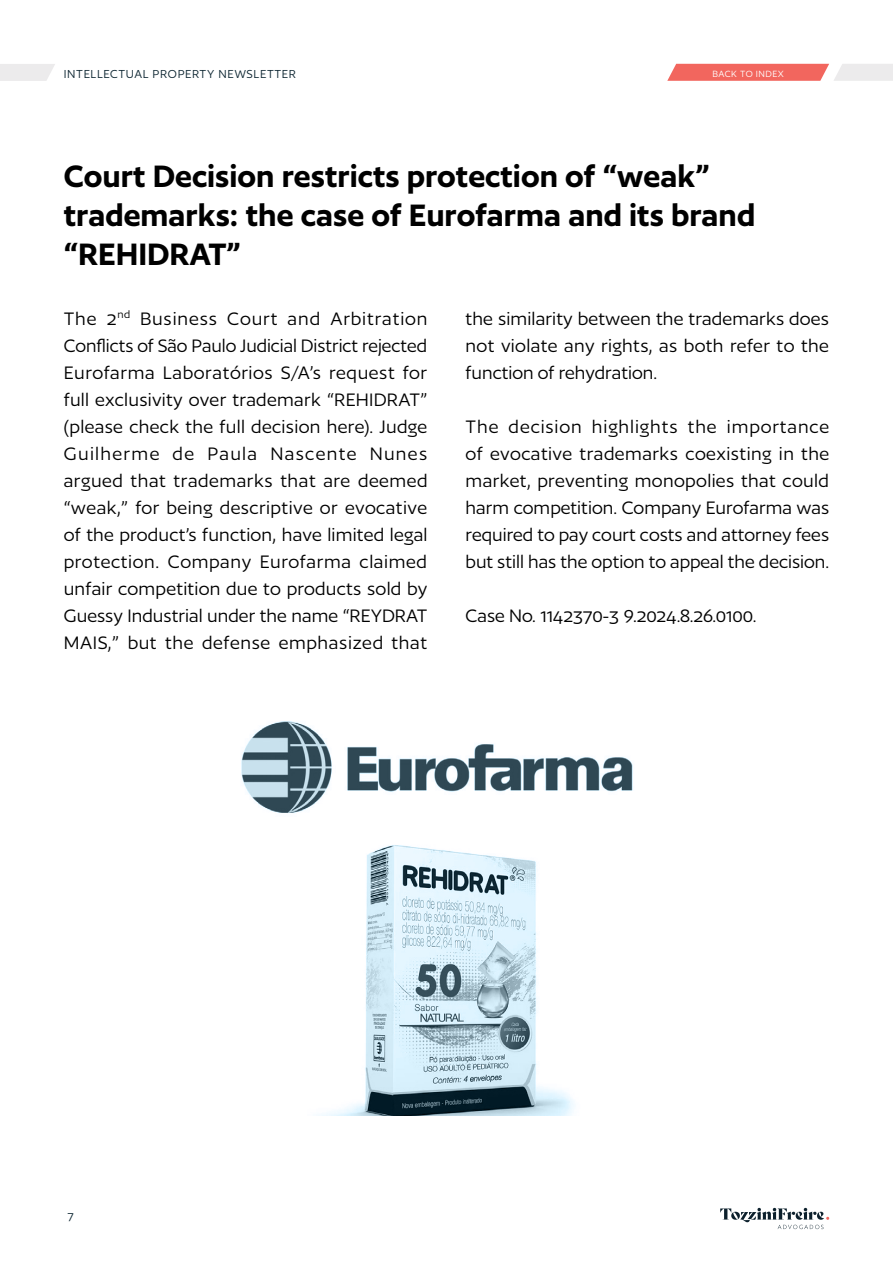
<style>
.page{position:relative;width:893px;height:1263px;background:#fff}
.page>*{position:absolute;margin:0;border:0;box-sizing:border-box;transform-origin:0 0}
.t1{font:600 36px/39px "Author";color:#000}
.t2{font:21px/27px "Author";color:#000;text-align:justify}
.t3{font:13.5px "Author";letter-spacing:.05em;color:#0b2430}
.t4{font:10.5px "Author";letter-spacing:.05em;color:#fff}
</style>
<div class="page">
<svg style="left:720px;top:1208px;width:109px;height:21px"></svg>
<svg style="left:0;top:64px;width:55px;height:17px"></svg>
<svg style="left:667px;top:64px;width:226px;height:17px;background:#f1938e"></svg>
<img style="left:241px;top:721px;width:392px;height:92px">
<img style="left:321px;top:845px;width:254px;height:270px">
<p class="t3" style="left:64px;top:68px;width:234px">INTELLECTUAL PROPERTY NEWSLETTER</p>
<p class="t4" style="left:712px;top:68px;width:73px">BACK TO INDEX</p>
<h1 class="t1" style="left:64px;top:156px;width:693px">Court Decision restricts protection of “weak” trademarks: the case of Eurofarma and its brand “REHIDRAT”</h1>
<p class="t2" style="left:64px;top:305px;width:365px">The 2<sup>nd</sup> Business Court and Arbitration Conflicts of São Paulo Judicial District rejected Eurofarma Laboratórios S/A’s request for full exclusivity over trademark “REHIDRAT” (please check the full decision here). Judge Guilherme de Paula Nascente Nunes argued that trademarks that are deemed “weak,” for being descriptive or evocative of the product’s function, have limited legal protection. Company Eurofarma claimed unfair competition due to products sold by Guessy Industrial under the name “REYDRAT MAIS,” but the defense emphasized that</p>
<p class="t2" style="left:466px;top:305px;width:365px">the similarity between the trademarks does not violate any rights, as both refer to the function of rehydration.</p>
<p class="t2" style="left:466px;top:413px;width:365px">The decision highlights the importance of evocative trademarks coexisting in the market, preventing monopolies that could harm competition. Company Eurofarma was required to pay court costs and attorney fees but still has the option to appeal the decision.</p>
<p class="t2" style="left:466px;top:602px;width:292px">Case No. 1142370-3 9.2024.8.26.0100.</p>
<p class="t3" style="left:68px;top:1209px;width:8px">7</p>
</div>
